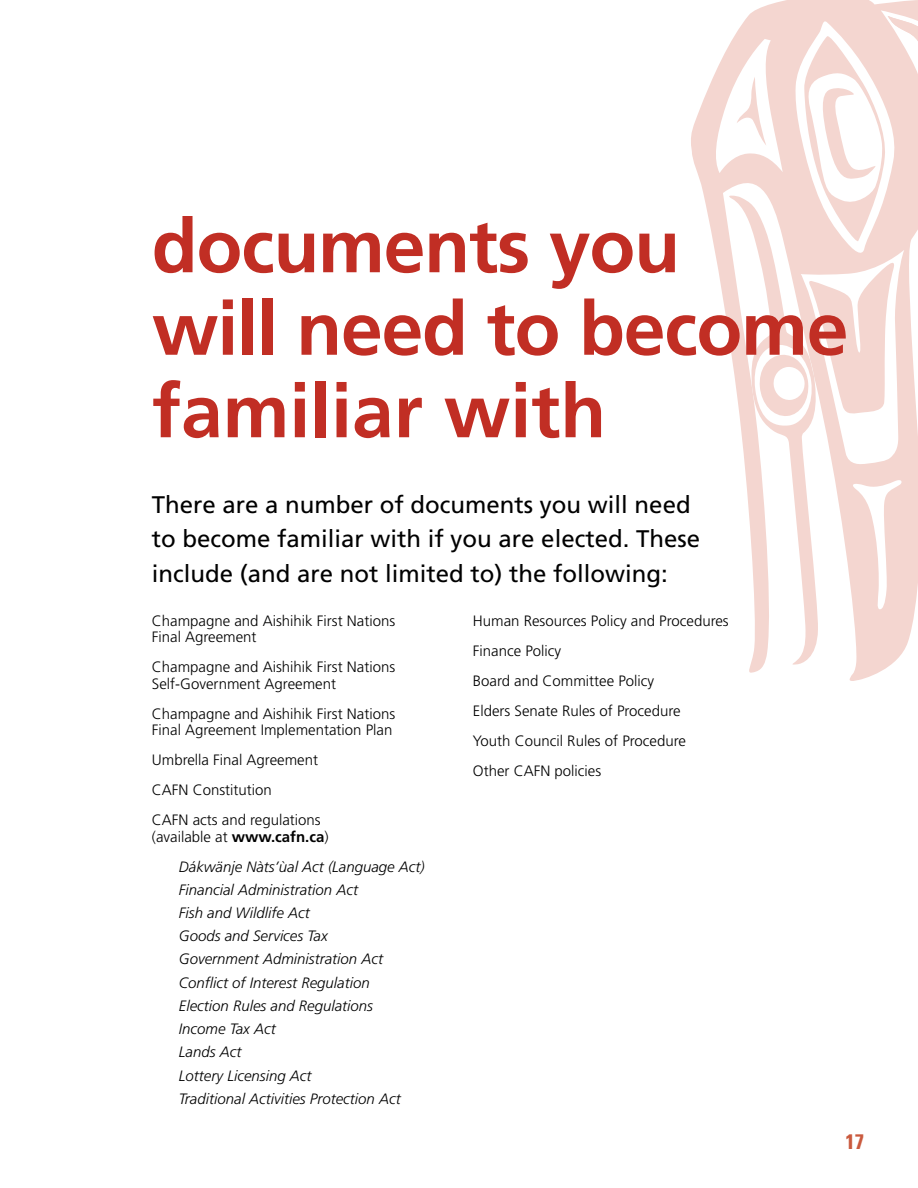
<style>
.page{position:relative;width:918px;height:1188px;background:#fff}
.page>*{position:absolute;margin:0;border:0;box-sizing:border-box;transform-origin:0 0}
.t1{font:700 75px/82.5px "Frutiger";letter-spacing:-.015em;color:#c12e24}
.t2{font:24px/34.5px "Frutiger";color:#000}
.t3{font:700 condensed 21px "Univers";color:#ca5a3e}
.t4{font:300 15px/30px "Frutiger";color:#000}
.t5{font:italic 300 15px/23.2px "Frutiger";color:#000}
.s1{font-style:normal}
.s2{font-weight:700;font-style:normal}
</style>
<div class="page">
<svg style="left:691px;top:0;width:227px;height:681px"></svg>
<svg style="left:737px;top:77px;width:29px;height:69px"></svg>
<svg style="left:758px;top:257px;width:137px;height:160px"></svg>
<svg style="left:804px;top:16px;width:114px;height:229px"></svg>
<h1 class="t1" style="left:152px;top:205px;width:698px">documents you<br>will need to become familiar with</h1>
<h2 class="t2" style="left:152px;top:488px;width:550px">There are a number of documents you will need to become familiar with if you are elected. These include (and are not limited to) the following:</h2>
<p class="t4" style="left:152px;top:612px;width:245px;line-height:16.5px">Champagne and Aishihik First Nations<br>Final Agreement</p>
<p class="t4" style="left:152px;top:659px;width:245px;line-height:16.5px">Champagne and Aishihik First Nations<br>Self-Government Agreement</p>
<p class="t4" style="left:152px;top:705px;width:245px;line-height:16.5px">Champagne and Aishihik First Nations<br>Final Agreement Implementation Plan</p>
<p class="t4" style="left:152px;top:745px;width:170px">Umbrella Final Agreement<br>CAFN Constitution<br>CAFN acts and regulations</p>
<p class="t5" style="left:179px;top:821px;width:247px;line-height:30px;text-indent:-27px"><span class="s1">(available at</span> <span class="s2">www.cafn.ca</span><span class="s1">)<br></span>Dákwänje Nàts’ùal Act (Language Act)</p>
<p class="t5" style="left:179px;top:878px;width:223px">Financial Administration Act<br>Fish and Wildlife Act<br>Goods and Services Tax<br>Government Administration Act<br>Conflict of Interest Regulation<br>Election Rules and Regulations<br>Income Tax Act<br>Lands Act<br>Lottery Licensing Act<br>Traditional Activities Protection Act</p>
<p class="t4" style="left:473px;top:606px;width:257px">Human Resources Policy and Procedures<br>Finance Policy<br>Board and Committee Policy<br>Elders Senate Rules of Procedure<br>Youth Council Rules of Procedure<br>Other CAFN policies</p>
<h3 class="t3" style="left:845px;top:1129px;width:20px">17</h3>
</div>
